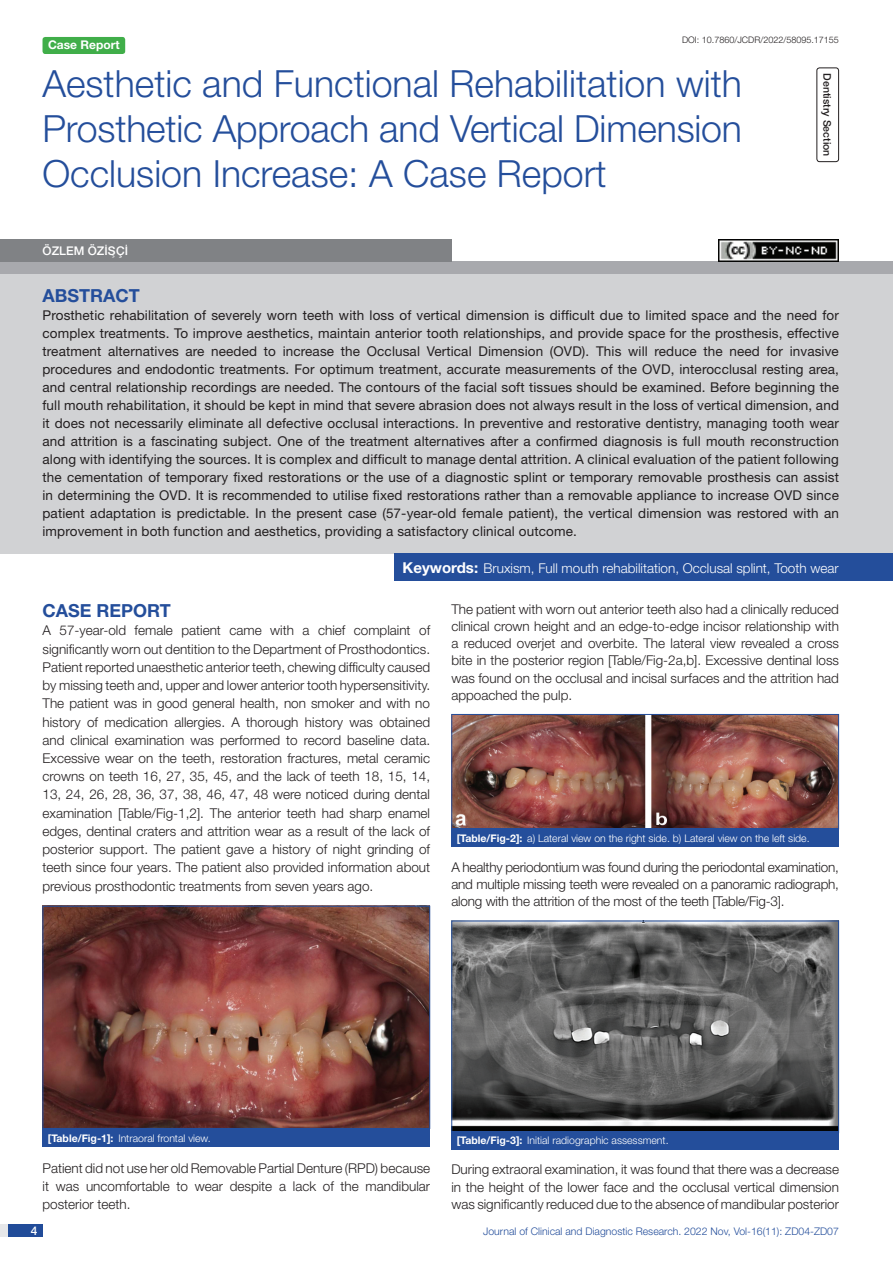
<style>
.page{position:relative;width:893px;height:1263px;background:#fff}
.page>*{position:absolute;margin:0;border:0;box-sizing:border-box;transform-origin:0 0}
.t1{font:300 37.5px/45px "Helvetica Neue";color:#244e9b;text-align:justify}
.Heading{font:700 18px "Helvetica Neue";color:#244e9b}
.Abstract_head{font:700 18px "Helvetica Neue";color:#244e9b}
.Body_text{font:300 13.5px/18.3px "Helvetica Neue";color:#231f20;text-align:justify}
.Abstract_Text{font:13.5px/18px "Helvetica Neue";letter-spacing:.01em;color:#231f20;text-align:justify}
.Key_words{font:300 13.5px "Helvetica Neue";color:#fff}
.Author{font:500 12px "Helvetica Neue";color:#fff}
.t2{font:700 12px "Helvetica Neue";color:#fff}
.Author-2{font:300 12px "Helvetica Neue";color:#fff}
.TABLE_FIG{font:300 10.5px "Helvetica Neue";color:#fff}
.t3{font:300 10.5px "Helvetica Neue";color:#244e9b}
.section{font:500 10.5px "Helvetica Neue";color:#231f20}
.DOI{font:300 9px "Helvetica Neue";color:#231f20}
.s1{font-weight:300}
.s2{font-weight:700;font-size:15px}
.s3{font-weight:700}
</style>
<div class="page">
<div style="left:0;top:1224px;width:43px;height:13px;background:#e6e7e9"></div>
<div style="left:8px;top:1224px;width:35px;height:13px;background:#214c99"></div>
<div style="left:43px;top:37px;width:82px;height:17px;background:#40ae49;border-radius:3px"></div>
<div style="left:816px;top:67px;width:23px;height:95px;border:1px solid #231f20;border-radius:3px"></div>
<div style="left:0;top:262px;width:893px;height:12px;background:#a8a9ad"></div>
<div style="left:0;top:239px;width:451px;height:23px;background:#808285"></div>
<div style="left:0;top:274px;width:893px;height:279px;background:#d1d2d4"></div>
<div style="left:394px;top:553px;width:499px;height:28px;background:#244e9b"></div>
<img style="left:45px;top:908px;width:383px;height:219px">
<div style="left:43px;top:906px;width:387px;height:223px;border:1px solid #244e9b"></div>
<div style="left:43px;top:1128px;width:387px;height:19px;background:#244e9b"></div>
<img style="left:453px;top:716px;width:384px;height:111px">
<div style="left:451px;top:714px;width:388px;height:115px;border:1px solid #244e9b"></div>
<div style="left:451px;top:828px;width:388px;height:19px;background:#244e9b"></div>
<img style="left:453px;top:923px;width:384px;height:208px">
<div style="left:451px;top:1131px;width:388px;height:19px;background:#244e9b"></div>
<img style="left:719px;top:239px;width:120px;height:23px">
<p class="t2" style="left:48px;top:37px;width:73px">Case Report</p>
<p class="DOI" style="left:682px;top:35px;width:158px">DOI: 10.7860/JCDR/2022/58095.17155</p>
<p class="t1" style="left:43px;top:60px;width:701px">Aesthetic and Functional Rehabilitation with Prosthetic Approach and Vertical Dimension Occlusion Increase: A Case Report</p>
<p class="Author" style="left:43px;top:244px;width:87px">ÖZLEM ÖZIS<span class="s1">¸</span> ÇI</p>
<p class="Author-2" style="left:104px;top:235px;width:5px">.</p>
<p class="Author-2" style="left:125px;top:235px;width:5px">.</p>
<p class="section" style="left:834px;top:73px;width:85px;rotate:90deg">Dentistry Section</p>
<p class="Abstract_head" style="left:43px;top:285px;width:99px">ABSTRACT</p>
<p class="Abstract_Text" style="left:43px;top:306px;width:798px">Prosthetic rehabilitation of severely worn teeth with loss of vertical dimension is difficult due to limited space and the need for complex treatments. To improve aesthetics, maintain anterior tooth relationships, and provide space for the prosthesis, effective treatment alternatives are needed to increase the Occlusal Vertical Dimension (OVD). This will reduce the need for invasive procedures and endodontic treatments. For optimum treatment, accurate measurements of the OVD, interocclusal resting area, and central relationship recordings are needed. The contours of the facial soft tissues should be examined. Before beginning the full mouth rehabilitation, it should be kept in mind that severe abrasion does not always result in the loss of vertical dimension, and it does not necessarily eliminate all defective occlusal interactions. In preventive and restorative dentistry, managing tooth wear and attrition is a fascinating subject. One of the treatment alternatives after a confirmed diagnosis is full mouth reconstruction along with identifying the sources. It is complex and difficult to manage dental attrition. A clinical evaluation of the patient following the cementation of temporary fixed restorations or the use of a diagnostic splint or temporary removable prosthesis can assist in determining the OVD. It is recommended to utilise fixed restorations rather than a removable appliance to increase OVD since patient adaptation is predictable. In the present case (57-year-old female patient), the vertical dimension was restored with an improvement in both function and aesthetics, providing a satisfactory clinical outcome.</p>
<p class="Key_words" style="left:403px;top:560px;width:438px"><span class="s2">Keywords:</span> Bruxism, Full mouth rehabilitation, Occlusal splint, Tooth wear</p>
<p class="Heading" style="left:43px;top:599px;width:130px">CASE REPORT</p>
<p class="Body_text" style="left:43px;top:621px;width:389px">A 57-year-old female patient came with a chief complaint of significantly worn out dentition to the Department of Prosthodontics.<br>Patient reported unaesthetic anterior teeth, chewing difficulty caused by missing teeth and, upper and lower anterior tooth hypersensitivity.<br>The patient was in good general health, non smoker and with no history of medication allergies. A thorough history was obtained and clinical examination was performed to record baseline data.<br>Excessive wear on the teeth, restoration fractures, metal ceramic crowns on teeth 16, 27, 35, 45, and the lack of teeth 18, 15, 14, 13, 24, 26, 28, 36, 37, 38, 46, 47, 48 were noticed during dental examination [Table/Fig-1,2]. The anterior teeth had sharp enamel edges, dentinal craters and attrition wear as a result of the lack of posterior support. The patient gave a history of night grinding of teeth since four years. The patient also provided information about previous prosthodontic treatments from seven years ago.</p>
<p class="Body_text" style="left:451px;top:600px;width:389px;line-height:17.2px">The patient with worn out anterior teeth also had a clinically reduced clinical crown height and an edge-to-edge incisor relationship with a reduced overjet and overbite. The lateral view revealed a cross bite in the posterior region [Table/Fig-2a,b]. Excessive dentinal loss was found on the occlusal and incisal surfaces and the attrition had appoached the pulp.</p>
<p class="TABLE_FIG" style="left:457px;top:832px;width:354px"><span class="s3">[Table/Fig-2]:</span> a) Lateral view on the right side. b) Lateral view on the left side.</p>
<p class="Body_text" style="left:451px;top:858px;width:389px;line-height:17.2px">A healthy periodontium was found during the periodontal examination, and multiple missing teeth were revealed on a panoramic radiograph, along with the attrition of the most of the teeth [Table/Fig-3].</p>
<p class="TABLE_FIG" style="left:48px;top:1131px;width:164px"><span class="s3">[Table/Fig-1]:</span> Intraoral frontal view.</p>
<p class="Body_text" style="left:43px;top:1159px;width:389px">Patient did not use her old Removable Partial Denture (RPD) because it was uncomfortable to wear despite a lack of the mandibular posterior teeth.</p>
<p class="TABLE_FIG" style="left:457px;top:1134px;width:213px"><span class="s3">[Table/Fig-3]:</span> Initial radiographic assessment.</p>
<p class="Body_text" style="left:451px;top:1160px;width:389px;line-height:17.2px">During extraoral examination, it was found that there was a decrease in the height of the lower face and the occlusal vertical dimension was significantly reduced due to the absence of mandibular posterior</p>
<p class="Author" style="left:31px;top:1223px;width:8px">4</p>
<p class="t3" style="left:483px;top:1225px;width:357px">Journal of Clinical and Diagnostic Research. 2022 Nov, Vol-16(11): ZD04-ZD07</p>
</div>
